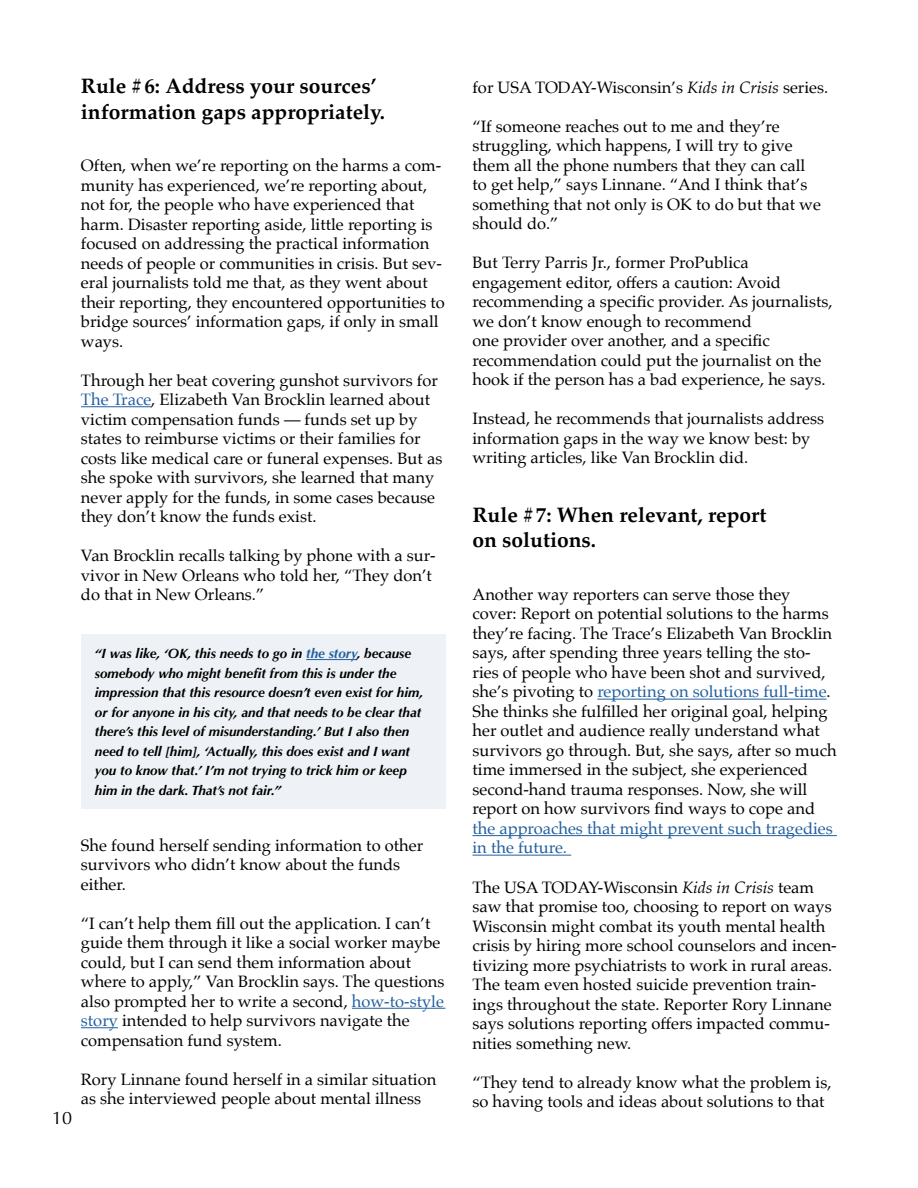
<style>
.page{position:relative;width:918px;height:1188px;background:#fff}
.page>*{position:absolute;margin:0;border:0;box-sizing:border-box;transform-origin:0 0}
.t1{font:700 21px/25.2px "Palatino";color:#000}
.t2{font:18px "Optima";color:#000}
.t3{font:16.5px/19.5px "Palatino";color:#000}
.t4{font:16.5px/19.5px "Palatino";color:#215e9e}
.t5{font:italic 700 13.5px/19.5px "Optima";color:#000}
.s1{color:#215e9e}
.s2{font-style:italic}
</style>
<div class="page">
<hr style="left:81px;top:406px;width:70px;height:1px;background:#215e9e">
<hr style="left:352px;top:1008px;width:93px;height:1px;background:#215e9e">
<hr style="left:81px;top:1027px;width:37px;height:1px;background:#215e9e">
<hr style="left:597px;top:699px;width:230px;height:1px;background:#215e9e">
<hr style="left:472px;top:835px;width:365px;height:1px;background:#215e9e">
<hr style="left:472px;top:855px;width:99px;height:1px;background:#215e9e">
<div style="left:81px;top:634px;width:364px;height:175px;background:#eef1f5"></div>
<hr style="left:306px;top:659px;width:51px;height:1px;background:#215e9e">
<p class="t1" style="left:81px;top:73px;width:306px">Rule #6: Address your sources’ information gaps appropriately.</p>
<p class="t3" style="left:81px;top:156px;width:366px">Often, when we’re reporting on the harms a com&shy;munity has experienced, we’re reporting about, not for, the people who have experienced that harm. Disaster reporting aside, little reporting is focused on addressing the practical information needs of people or communities in crisis. But sev&shy;eral journalists told me that, as they went about their reporting, they encountered opportunities to bridge sources’ information gaps, if only in small ways.</p>
<p class="t3" style="left:81px;top:370px;width:363px">Through her beat covering gunshot survivors for <span class="s1">The Trace</span>, Elizabeth Van Brocklin learned about victim compensation funds — funds set up by states to reimburse victims or their families for costs like medical care or funeral expenses. But as she spoke with survivors, she learned that many never apply for the funds, in some cases because they don’t know the funds exist.</p>
<p class="t3" style="left:81px;top:546px;width:356px">Van Brocklin recalls talking by phone with a sur&shy;vivor in New Orleans who told her, “They don’t do that in New Orleans.”</p>
<p class="t5" style="left:95px;top:644px;width:330px">“I was like, ‘OK, this needs to go in <span class="s1">the story</span>, because somebody who might benefit from this is under the impression that this resource doesn’t even exist for him, or for anyone in his city, and that needs to be clear that there’s this level of misunderstanding.’ But I also then need to tell [him], ‘Actually, this does exist and I want you to know that.’ I’m not trying to trick him or keep him in the dark. That’s not fair.”</p>
<p class="t2" style="left:52px;top:1107px;width:22px">10</p>
<p class="t3" style="left:81px;top:835px;width:344px">She found herself sending information to other survivors who didn’t know about the funds either.</p>
<p class="t3" style="left:81px;top:913px;width:365px">“I can’t help them fill out the application. I can’t guide them through it like a social worker maybe could, but I can send them information about where to apply,” Van Brocklin says. The questions also prompted her to write a second, <span class="s1">how-to-style story</span> intended to help survivors navigate the compensation fund system.</p>
<p class="t3" style="left:81px;top:1069px;width:357px">Rory Linnane found herself in a similar situation as she interviewed people about mental illness</p>
<p class="t3" style="left:472px;top:77px;width:357px">for USA TODAY-Wisconsin’s <span class="s2">Kids in Crisis</span> series.</p>
<p class="t3" style="left:472px;top:116px;width:350px">“If someone reaches out to me and they’re struggling, which happens, I will try to give them all the phone numbers that they can call to get help,” says Linnane. “And I think that’s something that not only is OK to do but that we should do.”</p>
<p class="t3" style="left:472px;top:253px;width:362px">But Terry Parris Jr., former ProPublica engagement editor, offers a caution: Avoid recommending a specific provider. As journalists, we don’t know enough to recommend<br>one provider over another, and a specific recommendation could put the journalist on the hook if the person has a bad experience, he says.</p>
<p class="t3" style="left:472px;top:409px;width:353px">Instead, he recommends that journalists address information gaps in the way we know best: by writing articles, like Van Brocklin did.</p>
<p class="t1" style="left:472px;top:501px;width:295px">Rule #7: When relevant, report on solutions.</p>
<p class="t3" style="left:472px;top:585px;width:366px">Another way reporters can serve those they cover: Report on potential solutions to the harms they’re facing. The Trace’s Elizabeth Van Brocklin says, after spending three years telling the sto&shy;ries of people who have been shot and survived, she’s pivoting to <span class="s1">reporting on solutions full-time</span>.<br>She thinks she fulfilled her original goal, helping her outlet and audience really understand what survivors go through. But, she says, after so much time immersed in the subject, she experienced second-hand trauma responses. Now, she will report on how survivors find ways to cope and</p>
<p class="t4" style="left:472px;top:819px;width:362px">the approaches that might prevent such tragedies in the future.</p>
<p class="t3" style="left:472px;top:877px;width:366px">The USA TODAY-Wisconsin <span class="s2">Kids in Crisis</span> team saw that promise too, choosing to report on ways Wisconsin might combat its youth mental health crisis by hiring more school counselors and incen&shy;tivizing more psychiatrists to work in rural areas.<br>The team even hosted suicide prevention train&shy;ings throughout the state. Reporter Rory Linnane says solutions reporting offers impacted commu&shy;nities something new.</p>
<p class="t3" style="left:472px;top:1072px;width:360px">“They tend to already know what the problem is, so having tools and ideas about solutions to that</p>
</div>
